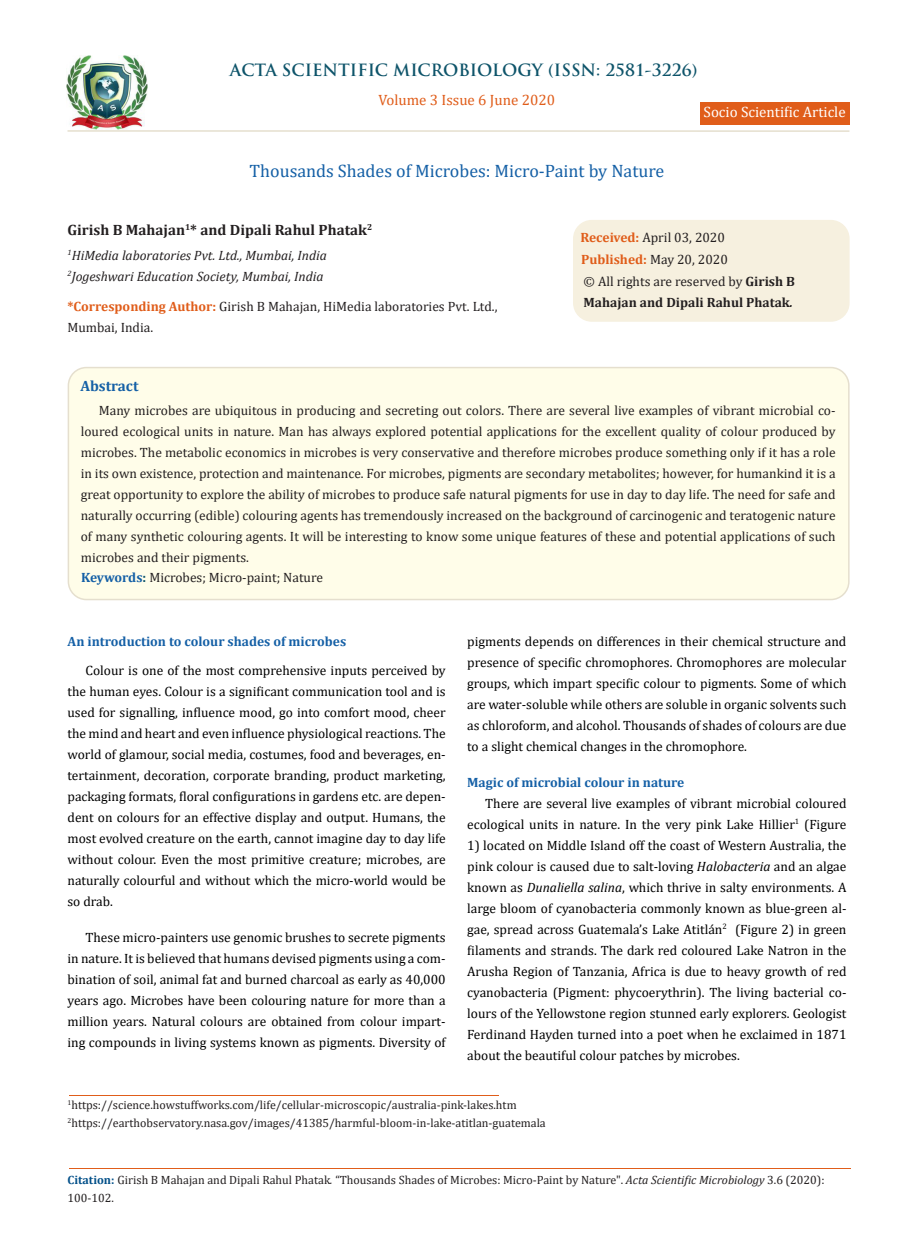
<style>
.page{position:relative;width:917px;height:1260px;background:#fff}
.page>*{position:absolute;margin:0;border:0;box-sizing:border-box;transform-origin:0 0}
.t1{font:18px "Cambria";color:#1560a6}
.t2{font:700 16.5px "Trajan Pro";color:#0e546a}
.t3{font:700 15px "Cambria";color:#231f20}
.t4{font:15px "Cambria";color:#fff}
.t5{font:15px "Cambria";color:#e05d1a}
.t6{font:700 15px "Cambria";color:#1560a6}
.t7{font:13.5px/21px "Cambria";color:#000;text-align:justify}
.t8{font:13.5px/21px "Cambria";color:#231f20}
.t9{font:italic 13.5px "Cambria";color:#231f20}
.t10{font:700 13.5px "Cambria";color:#1560a6}
.t11{font:700 13.5px/21px "Cambria";color:#231f20}
.t12{font:700 13.5px "Cambria";color:#e05d1a}
.t13{font:12px/18px "Cambria";color:#231f20}
.s1{font-weight:700;color:#e05d1a}
.s2{font-weight:400;color:#231f20}
.s3{font-weight:400}
.s4{font-style:italic}
.s5{font-weight:700;color:#1560a6}
.s6{font-weight:700;color:#0e546a}
.s7{font-weight:700;color:#035089}
</style>
<div class="page">
<img style="left:67px;top:56px;width:80px;height:73px">
<div style="left:699px;top:102px;width:150px;height:22px;background:#e05d1a"></div>
<div style="left:573px;top:221px;width:275px;height:100px;background:#f6f0df;border-radius:18px"></div>
<div style="left:573px;top:220px;width:276px;height:102px;border:2px solid #f6f0df;border-radius:18px"></div>
<div style="left:68px;top:368px;width:780px;height:232px;background:#fffde9;border-radius:18px"></div>
<div style="left:68px;top:367px;width:781px;height:233px;border:2px solid #e5dfce;border-radius:18px"></div>
<hr style="left:69px;top:1169px;width:781px;height:1px;background:#e05d1a">
<hr style="left:67px;top:130px;width:782px;height:2px;background:#e5dfce">
<hr style="left:69px;top:1095px;width:429px;height:1px;background:#e05d1a">
<p class="t2" style="left:230px;top:59px;width:469px">ACTA SCIENTIFIC MICROBIOLOGY (ISSN: 2581-3226)</p>
<p class="t5" style="left:378px;top:91px;width:178px">Volume 3 Issue 6 June 2020</p>
<p class="t4" style="left:703px;top:103px;width:144px">Socio Scientific Article</p>
<p class="t1" style="left:249px;top:160px;width:416px">Thousands Shades of Microbes: Micro-Paint by Nature</p>
<p class="t3" style="left:67px;top:219px;width:306px">Girish B Mahajan<sup>1</sup>* and Dipali Rahul Phatak<sup>2</sup></p>
<p class="t9" style="left:67px;top:246px;width:261px"><sup>1</sup>HiMedia laboratories Pvt. Ltd., Mumbai, India</p>
<p class="t9" style="left:67px;top:267px;width:257px"><sup>2</sup>Jogeshwari Education Society, Mumbai, India</p>
<p class="t8" style="left:67px;top:296px;width:431px"><span class="s1">*Corresponding Author:</span> Girish B Mahajan, HiMedia laboratories Pvt. Ltd.,<br>Mumbai, India.</p>
<p class="t8" style="left:580px;top:227px;width:146px"><span class="s1">Received:</span> April 03, 2020</p>
<p class="t12" style="left:581px;top:250px;width:148px">Published: <span class="s2">May 20, 2020</span></p>
<p class="t11" style="left:583px;top:271px;width:213px"><span class="s3">© All rights are reserved by</span> Girish B<br>Mahajan and Dipali Rahul Phatak<span class="s4">.</span></p>
<p class="t6" style="left:80px;top:376px;width:60px">Abstract</p>
<p class="t8" style="left:81px;top:400px;width:756px;text-align:justify;text-indent:18px">Many microbes are ubiquitous in producing and secreting out colors. There are several live examples of vibrant microbial co&shy;loured ecological units in nature. Man has always explored potential applications for the excellent quality of colour produced by microbes. The metabolic economics in microbes is very conservative and therefore microbes produce something only if it has a role in its own existence, protection and maintenance. For microbes, pigments are secondary metabolites; however, for humankind it is a great opportunity to explore the ability of microbes to produce safe natural pigments for use in day to day life. The need for safe and naturally occurring (edible) colouring agents has tremendously increased on the background of carcinogenic and teratogenic nature of many synthetic colouring agents. It will be interesting to know some unique features of these and potential applications of such microbes and their pigments.</p>
<p class="t8" style="left:81px;top:567px;width:243px"><span class="s5">Keywords</span><span class="s6">:</span> Microbes; Micro-paint; Nature</p>
<p class="t10" style="left:68px;top:632px;width:280px">An introduction to colour shades of microbes</p>
<p class="t7" style="left:67px;top:660px;width:380px;text-indent:18px">Colour is one of the most comprehensive inputs perceived by the human eyes. Colour is a significant communication tool and is used for signalling, influence mood, go into comfort mood, cheer the mind and heart and even influence physiological reactions. The world of glamour, social media, costumes, food and beverages, en&shy;tertainment, decoration, corporate branding, product marketing, packaging formats, floral configurations in gardens etc. are depen&shy;dent on colours for an effective display and output. Humans, the most evolved creature on the earth, cannot imagine day to day life without colour. Even the most primitive creature; microbes, are naturally colourful and without which the micro-world would be so drab.</p>
<p class="t7" style="left:67px;top:927px;width:380px;text-indent:18px">These micro-painters use genomic brushes to secrete pigments in nature. It is believed that humans devised pigments using a com&shy;bination of soil, animal fat and burned charcoal as early as 40,000 years ago. Microbes have been colouring nature for more than a million years. Natural colours are obtained from colour impart&shy;ing compounds in living systems known as pigments. Diversity of</p>
<p class="t7" style="left:467px;top:631px;width:381px">pigments depends on differences in their chemical structure and presence of specific chromophores. Chromophores are molecular groups, which impart specific colour to pigments. Some of which are water-soluble while others are soluble in organic solvents such as chloroform, and alcohol. Thousands of shades of colours are due to a slight chemical changes in the chromophore.</p>
<p class="t10" style="left:467px;top:773px;width:219px">Magic of microbial colour in nature</p>
<p class="t7" style="left:467px;top:793px;width:381px;text-align:right">There are several live examples of vibrant microbial coloured ecological units in nature. In the very pink Lake Hillier<sup>1</sup> (Figure</p>
<p class="t7" style="left:467px;top:835px;width:381px">1) located on Middle Island off the coast of Western Australia, the pink colour is caused due to salt-loving <span class="s4">Halobacteria</span> and an algae known as <span class="s4">Dunaliella salina</span>, which thrive in salty environments. A large bloom of cyanobacteria commonly known as blue-green al&shy;gae, spread across Guatemala’s Lake Atitlán<sup>2</sup> (Figure 2) in green filaments and strands. The dark red coloured Lake Natron in the Arusha Region of Tanzania, Africa is due to heavy growth of red cyanobacteria (Pigment: phycoerythrin). The living bacterial co&shy;lours of the Yellowstone region stunned early explorers. Geologist Ferdinand Hayden turned into a poet when he exclaimed in 1871 about the beautiful colour patches by microbes.</p>
<p class="t13" style="left:67px;top:1096px;width:450px"><sup>1</sup>https://science.howstuffworks.com/life/cellular-microscopic/australia-pink-lakes.htm</p>
<p class="t13" style="left:67px;top:1114px;width:480px"><sup>2</sup>https://earthobservatory.nasa.gov/images/41385/harmful-bloom-in-lake-atitlan-guatemala</p>
<p class="t13" style="left:67px;top:1171px;width:758px"><span class="s7">Citation:</span> Girish B Mahajan and Dipali Rahul Phatak<span class="s4">.</span> “Thousands Shades of Microbes: Micro-Paint by Nature". <span class="s4">Acta Scientific Microbiology</span> 3.6 (2020):<br>100-102.</p>
</div>
